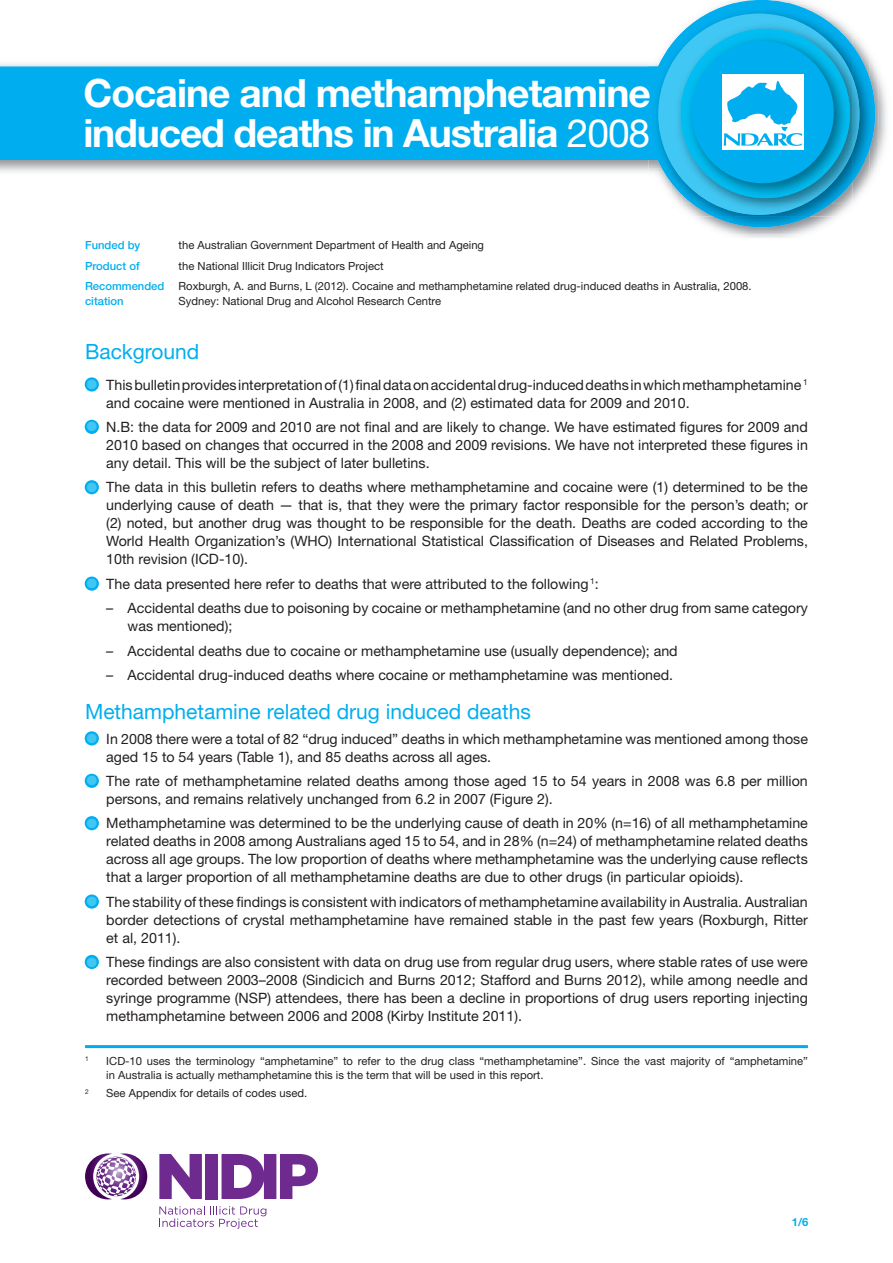
<style>
.page{position:relative;width:893px;height:1263px;background:#fff}
.page>*{position:absolute;margin:0;border:0;box-sizing:border-box;transform-origin:0 0}
.t1{font:700 39px/40.5px "Helvetica Neue LT";letter-spacing:-.025em;color:#fff}
._02__Bullet_1{font:21px "Helvetica Neue LT";color:#00aeef}
._01__Header_1{font:21px "Helvetica Neue LT";color:#00aeef}
._02__Bullet_1-2{font:14.25px/18px "Helvetica Neue LT";color:#231f20;text-align:justify}
._02__Bullet_2{font:14.25px/18px "Helvetica Neue LT";color:#231f20}
._02__Bullet_2_LAST{font:14.25px "Helvetica Neue LT";color:#231f20}
._02__Note{font:11.25px "Helvetica Neue LT";color:#231f20}
._02__Footnote{font:11.25px/14.2px "Helvetica Neue LT";color:#231f20}
._02__Note-2{font:500 11.25px "Helvetica Neue LT";color:#00aeef}
._02__Note-3{font:700 11.25px "Helvetica Neue LT";color:#00aeef}
._02__Footnote-2{font:6.6px "Helvetica Neue LT";color:#231f20}
.s1{font-weight:400}
.s2{font-weight:900;font-size:27px;color:#40c7f4}
</style>
<div class="page">
<hr style="left:85px;top:1045px;width:723px;height:3px;background:#00aeef">
<div style="left:85px;top:377px;width:14px;height:14px;border:4px solid #00aeef;border-radius:50%"></div>
<div style="left:85px;top:420px;width:14px;height:14px;border:4px solid #00aeef;border-radius:50%"></div>
<div style="left:85px;top:480px;width:14px;height:14px;border:4px solid #00aeef;border-radius:50%"></div>
<div style="left:85px;top:576px;width:14px;height:15px;border:4px solid #00aeef;border-radius:50%"></div>
<div style="left:85px;top:731px;width:14px;height:14px;border:4px solid #00aeef;border-radius:50%"></div>
<div style="left:85px;top:774px;width:14px;height:14px;border:4px solid #00aeef;border-radius:50%"></div>
<div style="left:85px;top:816px;width:14px;height:14px;border:4px solid #00aeef;border-radius:50%"></div>
<div style="left:85px;top:894px;width:14px;height:15px;border:4px solid #00aeef;border-radius:50%"></div>
<div style="left:85px;top:955px;width:14px;height:14px;border:4px solid #00aeef;border-radius:50%"></div>
<svg style="left:0;top:0;width:805px;height:172px;fill:#00aeef"></svg>
<img style="left:713px;top:66px;width:165px;height:169px">
<img style="left:649px;top:4px;width:226px;height:223px">
<div style="left:658px;top:14px;width:201px;height:201px;background:#40c7f4;border-radius:50%"></div>
<img style="left:671px;top:20px;width:198px;height:197px">
<img style="left:671px;top:20px;width:188px;height:195px">
<img style="left:682px;top:32px;width:171px;height:171px">
<img style="left:682px;top:32px;width:168px;height:166px">
<div style="left:692px;top:41px;width:142px;height:142px;background:#00aeef;border-radius:50%"></div>
<div style="left:722px;top:75px;width:81px;height:75px;background:#fff"></div>
<svg style="left:724px;top:80px;width:78px;height:66px"></svg>
<svg style="left:85px;top:1153px;width:62px;height:46px"></svg>
<svg style="left:159px;top:1154px;width:43px;height:45px"></svg>
<div style="left:205px;top:1154px;width:13px;height:45px;background:#6e2a8e"></div>
<svg style="left:222px;top:1154px;width:96px;height:45px"></svg>
<svg style="left:159px;top:1206px;width:107px;height:23px"></svg>
<p class="t1" style="left:83px;top:72px;width:569px">Cocaine and methamphetamine induced deaths in Australia <span class="s1">2008</span></p>
<p class="_02__Note-2" style="left:85px;top:239px;width:57px">Funded by</p>
<p class="_02__Note" style="left:179px;top:239px;width:307px">the Australian Government Department of Health and Ageing</p>
<p class="_02__Note-2" style="left:85px;top:259px;width:56px">Product of</p>
<p class="_02__Note" style="left:179px;top:259px;width:207px">the National Illicit Drug Indicators Project</p>
<p class="_02__Note-2" style="left:85px;top:279px;width:81px">Recommended</p>
<p class="_02__Note" style="left:179px;top:279px;width:575px">Roxburgh, A. and Burns, L (2012). Cocaine and methamphetamine related drug-induced deaths in Australia, 2008.</p>
<p class="_02__Note-2" style="left:85px;top:294px;width:40px">citation</p>
<p class="_02__Note" style="left:179px;top:294px;width:264px">Sydney: National Drug and Alcohol Research Centre</p>
<p class="_01__Header_1" style="left:85px;top:339px;width:116px">Background</p>
<p class="_02__Bullet_1-2" style="left:106px;top:375px;width:703px;text-indent:-21px"><span class="s2">•</span> This bulletin provides interpretation of (1) final data on accidental drug-induced deaths in which methamphetamine <sup>1 </sup>and cocaine were mentioned in Australia in 2008, and (2) estimated data for 2009 and 2010.</p>
<p class="_02__Bullet_1-2" style="left:106px;top:418px;width:703px;text-indent:-21px"><span class="s2">•</span> N.B: the data for 2009 and 2010 are not final and are likely to change. We have estimated figures for 2009 and 2010 based on changes that occurred in the 2008 and 2009 revisions. We have not interpreted these figures in any detail. This will be the subject of later bulletins.</p>
<p class="_02__Bullet_1-2" style="left:106px;top:478px;width:703px;text-indent:-21px"><span class="s2">•</span> The data in this bulletin refers to deaths where methamphetamine and cocaine were (1) determined to be the underlying cause of death — that is, that they were the primary factor responsible for the person’s death; or (2) noted, but another drug was thought to be responsible for the death. Deaths are coded according to the World Health Organization’s (WHO) International Statistical Classification of Diseases and Related Problems, 10th revision (ICD-10).</p>
<p class="_02__Bullet_1-2" style="left:85px;top:574px;width:515px"><span class="s2">•</span> The data presented here refer to deaths that were attributed to the following <sup>1</sup>:</p>
<p class="_02__Bullet_2" style="left:128px;top:599px;width:682px;text-indent:-21px">– Accidental deaths due to poisoning by cocaine or methamphetamine (and no other drug from same category was mentioned);</p>
<p class="_02__Bullet_2" style="left:106px;top:641px;width:573px">– Accidental deaths due to cocaine or methamphetamine use (usually dependence); and</p>
<p class="_02__Bullet_2_LAST" style="left:106px;top:666px;width:568px">– Accidental drug-induced deaths where cocaine or methamphetamine was mentioned.</p>
<p class="_02__Bullet_1" style="left:85px;top:699px;width:447px">Methamphetamine related drug induced deaths</p>
<p class="_02__Bullet_1-2" style="left:106px;top:729px;width:703px;text-indent:-21px"><span class="s2">•</span> In 2008 there were a total of 82 “drug induced” deaths in which methamphetamine was mentioned among those aged 15 to 54 years (Table 1), and 85 deaths across all ages.</p>
<p class="_02__Bullet_1-2" style="left:106px;top:772px;width:703px;text-indent:-21px"><span class="s2">•</span> The rate of methamphetamine related deaths among those aged 15 to 54 years in 2008 was 6.8 per million persons, and remains relatively unchanged from 6.2 in 2007 (Figure 2).</p>
<p class="_02__Bullet_1-2" style="left:106px;top:814px;width:703px;text-indent:-21px"><span class="s2">•</span> Methamphetamine was determined to be the underlying cause of death in 20% (n=16) of all methamphetamine related deaths in 2008 among Australians aged 15 to 54, and in 28% (n=24) of methamphetamine related deaths across all age groups. The low proportion of deaths where methamphetamine was the underlying cause reflects that a larger proportion of all methamphetamine deaths are due to other drugs (in particular opioids).</p>
<p class="_02__Bullet_1-2" style="left:106px;top:892px;width:703px;text-indent:-21px"><span class="s2">•</span> The stability of these findings is consistent with indicators of methamphetamine availability in Australia. Australian border detections of crystal methamphetamine have remained stable in the past few years (Roxburgh, Ritter et al, 2011).</p>
<p class="_02__Bullet_1-2" style="left:106px;top:953px;width:703px;text-indent:-21px"><span class="s2">•</span> These findings are also consistent with data on drug use from regular drug users, where stable rates of use were recorded between 2003–2008 (Sindicich and Burns 2012; Stafford and Burns 2012), while among needle and syringe programme (NSP) attendees, there has been a decline in proportions of drug users reporting injecting methamphetamine between 2006 and 2008 (Kirby Institute 2011).</p>
<p class="_02__Footnote-2" style="left:85px;top:1055px;width:5px">1</p>
<p class="_02__Footnote" style="left:106px;top:1054px;width:703px">ICD-10 uses the terminology “amphetamine” to refer to the drug class “methamphetamine”. Since the vast majority of “amphetamine” in Australia is actually methamphetamine this is the term that will be used in this report.</p>
<p class="_02__Footnote-2" style="left:85px;top:1087px;width:5px">2</p>
<p class="_02__Footnote" style="left:106px;top:1086px;width:202px">See Appendix for details of codes used.</p>
<p class="_02__Note-3" style="left:792px;top:1215px;width:18px">1/6</p>
</div>
